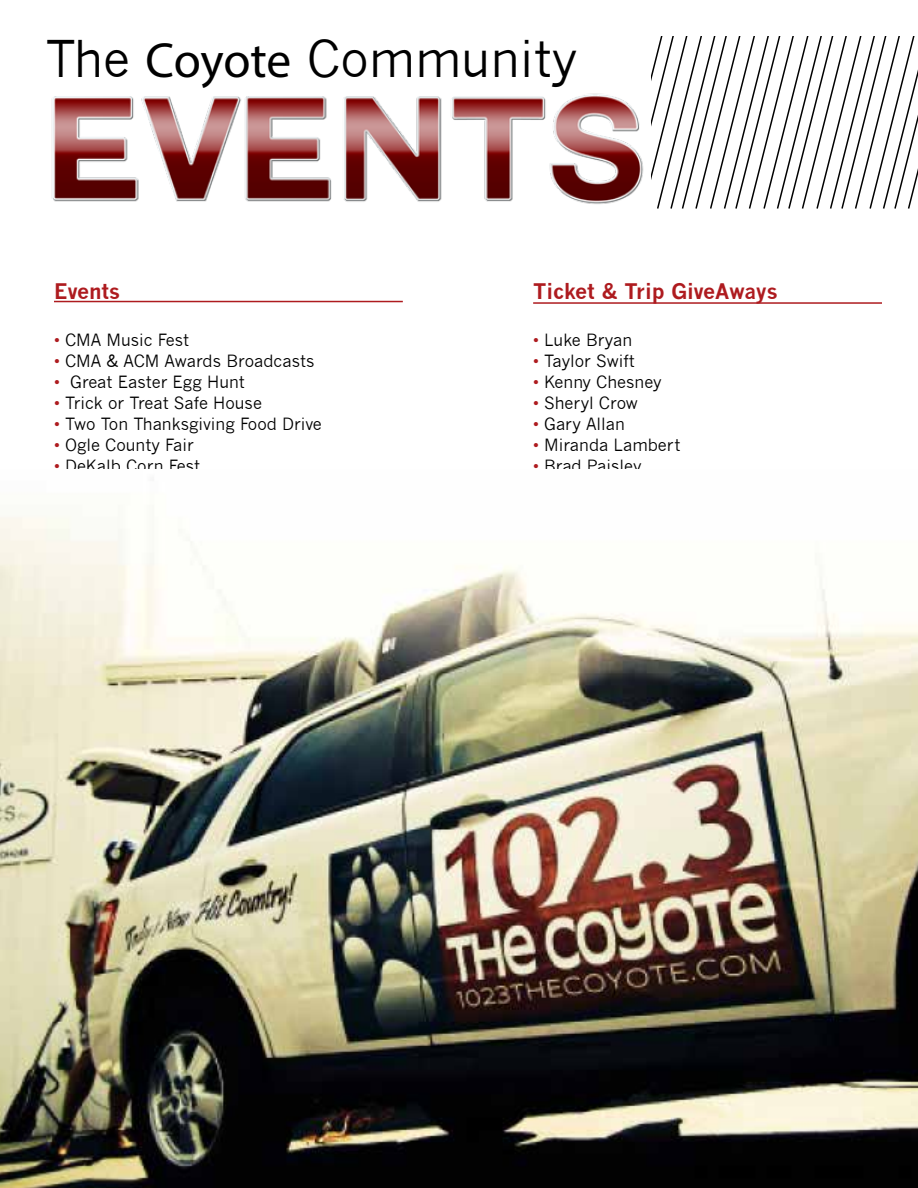
<style>
.page{position:relative;width:918px;height:1188px;background:#fff}
.page>*{position:absolute;margin:0;border:0;box-sizing:border-box;transform-origin:0 0}
.t1{font:49.5px "News Gothic";color:#000}
.t2{font:700 21px "News Gothic";color:#ae1b1f}
.t3{font:16.5px "News Gothic";color:#000}
.s1{font-family:"Myriad Pro"}
.s2{color:#ae1b1f}
</style>
<div class="page">
<hr style="left:54px;top:301px;width:349px;height:1px;background:#ae1b1f">
<hr style="left:533px;top:302px;width:349px;height:2px;background:#ae1b1f">
<svg style="left:651px;top:37px;width:267px;height:172px"></svg>
<img style="left:52px;top:82px;width:625px;height:127px">
<img style="left:0;top:516px;width:918px;height:672px">
<h1 class="t1" style="left:45px;top:30px;width:533px">The <span class="s1">Coyote</span> Community</h1>
<p class="t2" style="left:54px;top:279px;width:68px">Events</p>
<p class="t3" style="left:54px;top:330px;width:137px"><span class="s2">•</span> CMA Music Fest</p>
<p class="t3" style="left:54px;top:351px;width:262px"><span class="s2">•</span> CMA &amp; ACM Awards Broadcasts</p>
<p class="t3" style="left:54px;top:372px;width:193px"><span class="s2">•</span> Great Easter Egg Hunt</p>
<p class="t3" style="left:54px;top:393px;width:209px"><span class="s2">•</span> Trick or Treat Safe House</p>
<p class="t3" style="left:54px;top:414px;width:269px"><span class="s2">•</span> Two Ton Thanksgiving Food Drive</p>
<p class="t3" style="left:54px;top:435px;width:141px"><span class="s2">•</span> Ogle County Fair</p>
<p class="t3" style="left:54px;top:456px;width:148px"><span class="s2">•</span> DeKalb Corn Fest</p>
<p class="t2" style="left:533px;top:279px;width:246px">Ticket &amp; Trip GiveAways</p>
<p class="t3" style="left:533px;top:330px;width:101px"><span class="s2">•</span> Luke Bryan</p>
<p class="t3" style="left:533px;top:351px;width:103px"><span class="s2">•</span> Taylor Swift</p>
<p class="t3" style="left:533px;top:372px;width:130px"><span class="s2">•</span> Kenny Chesney</p>
<p class="t3" style="left:533px;top:393px;width:106px"><span class="s2">•</span> Sheryl Crow</p>
<p class="t3" style="left:533px;top:414px;width:93px"><span class="s2">•</span> Gary Allan</p>
<p class="t3" style="left:533px;top:435px;width:149px"><span class="s2">•</span> Miranda Lambert</p>
<p class="t3" style="left:533px;top:456px;width:110px"><span class="s2">•</span> Brad Paisley</p>
</div>
